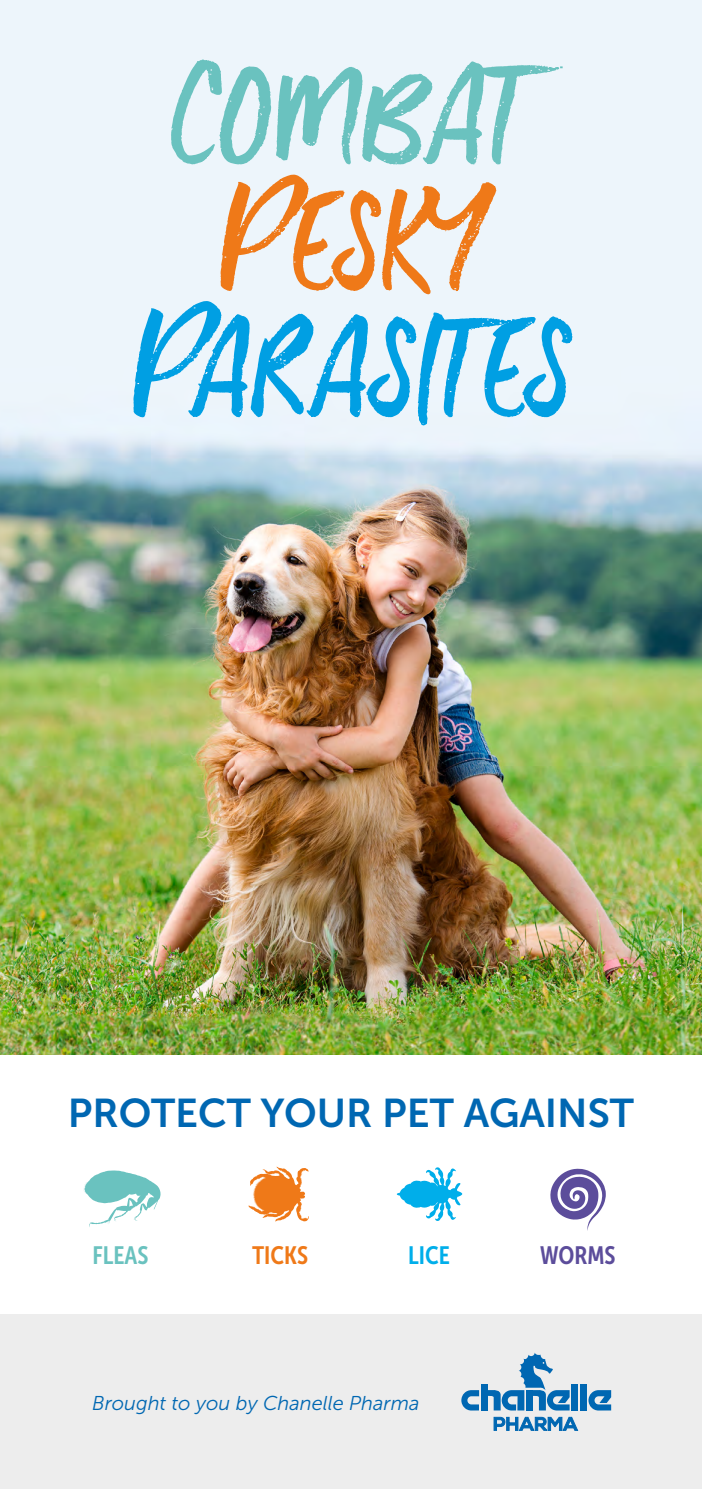
<style>
.page{position:relative;width:702px;height:1489px;background:#fff}
.page>*{position:absolute;margin:0;border:0;box-sizing:border-box;transform-origin:0 0}
.t1{font:700 78.5px "Blue Liquid";letter-spacing:.065em;color:#009fe3}
.t2{font:700 78.5px "Blue Liquid";letter-spacing:.03em;color:#6ac2bf}
.t3{font:700 78.5px "Blue Liquid";letter-spacing:.065em;color:#ef7918}
.t4{font:40px "Museo Sans 700";color:#0067b2}
.t5{font:25px "Museo Sans Cond 700";color:#6ac2bf}
.t6{font:25px "Museo Sans Cond 700";color:#ef7918}
.t7{font:25px "Museo Sans Cond 700";color:#5c4d9b}
.t8{font:25px "Museo Sans Cond 700";color:#00aeea}
.t9{font:italic 20px "Museo Sans 300";color:#0067b2}
</style>
<div class="page">
<div style="left:0;top:1314px;width:702px;height:174px;background:#ededed"></div>
<img style="left:0;top:0;width:702px;height:1054px">
<svg style="left:83px;top:1170px;width:78px;height:57px"></svg>
<svg style="left:248px;top:1166px;width:61px;height:55px"></svg>
<svg style="left:397px;top:1167px;width:65px;height:53px"></svg>
<svg style="left:550px;top:1168px;width:56px;height:62px"></svg>
<svg style="left:461px;top:1390px;width:18px;height:20px"></svg>
<div style="left:480px;top:1383px;width:7px;height:27px;background:#0067b2"></div>
<div style="left:571px;top:1383px;width:7px;height:27px;background:#0067b2"></div>
<div style="left:580px;top:1383px;width:7px;height:27px;background:#0067b2"></div>
<svg style="left:588px;top:1390px;width:23px;height:20px"></svg>
<svg style="left:487px;top:1352px;width:82px;height:58px"></svg>
<svg style="left:493px;top:1416px;width:85px;height:14px"></svg>
<h1 class="t2" style="left:173px;top:90px;width:358px">COMBAT</h1>
<h1 class="t3" style="left:220px;top:217px;width:263px">PESKY</h1>
<h1 class="t1" style="left:133px;top:343px;width:437px">PARASITES</h1>
<h2 class="t4" style="left:68px;top:1091px;width:567px">PROTECT YOUR PET AGAINST</h2>
<p class="t5" style="left:92px;top:1241px;width:57px">FLEAS</p>
<p class="t6" style="left:252px;top:1241px;width:57px">TICKS</p>
<p class="t8" style="left:408px;top:1241px;width:43px">LICE</p>
<p class="t7" style="left:540px;top:1241px;width:77px">WORMS</p>
<p class="t9" style="left:92px;top:1392px;width:329px">Brought to you by Chanelle Pharma</p>
</div>
